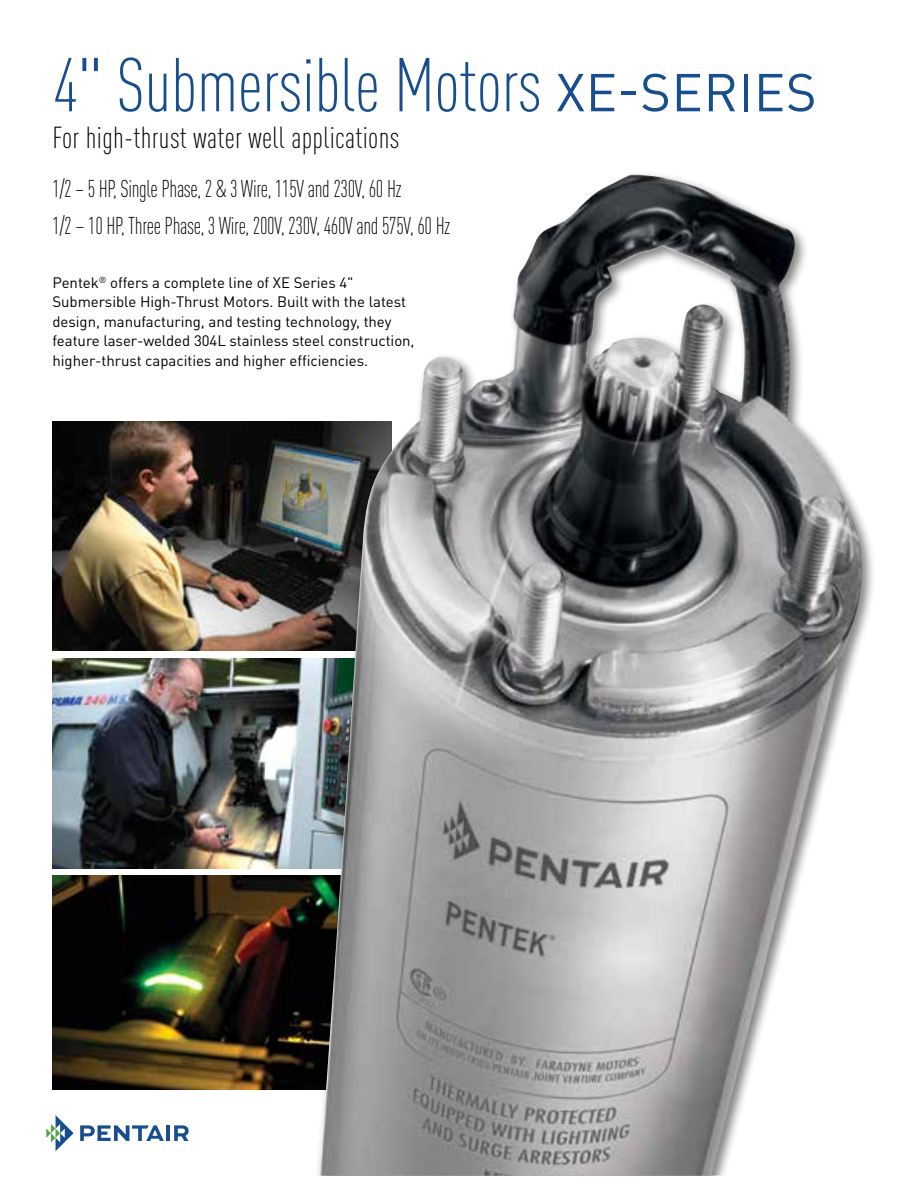
<style>
.page{position:relative;width:918px;height:1188px;background:#fff}
.page>*{position:absolute;margin:0;border:0;box-sizing:border-box;transform-origin:0 0}
.t1{font:300 condensed 75px "DIN Pro";letter-spacing:-.005em;color:#184e8e}
.t2{font:300 condensed 30px "DIN Pro";letter-spacing:.01em;color:#000}
.t3{font:300 condensed 24px/36.6px "DIN Pro";letter-spacing:-.015em;color:#000;scale:.91 1}
.t4{font:15px/19.5px "DIN Pro";letter-spacing:-.005em;color:#000}
.s1{font-weight:400;font-stretch:normal;font-size:52.5px}
</style>
<div class="page">
<img style="left:52px;top:659px;width:258px;height:209px">
<img style="left:52px;top:422px;width:258px;height:229px">
<img style="left:52px;top:875px;width:258px;height:214px">
<div style="left:310px;top:169px;width:566px;height:1007px;background:#000;opacity:.5"></div>
<img style="left:319px;top:175px;width:544px;height:1001px">
<svg style="left:46px;top:1115px;width:28px;height:36px"></svg>
<svg style="left:80px;top:1125px;width:84px;height:16px"></svg>
<hr style="left:166px;top:1125px;width:4px;height:16px;background:#184e8e">
<svg style="left:174px;top:1125px;width:15px;height:16px"></svg>
<h1 class="t1" style="left:52px;top:32px;width:766px">4" Submersible Motors <span class="s1">XE-SERIES</span></h1>
<h2 class="t2" style="left:52px;top:116px;width:348px">For high-thrust water well applications</h2>
<h3 class="t3" style="left:52px;top:169px;width:438px">1/2 − 5 HP, Single Phase, 2 &amp; 3 Wire, 115V and 230V, 60 Hz<br>1/2 – 10 HP, Three Phase, 3 Wire, 200V, 230V, 460V and 575V, 60 Hz</h3>
<p class="t4" style="left:52px;top:271px;width:364px">Pentek<sup>®</sup> offers a complete line of XE Series 4" Submersible High-Thrust Motors. Built with the latest design, manufacturing, and testing technology, they feature laser-welded 304L stainless steel construction, higher-thrust capacities and higher efficiencies.</p>
</div>
